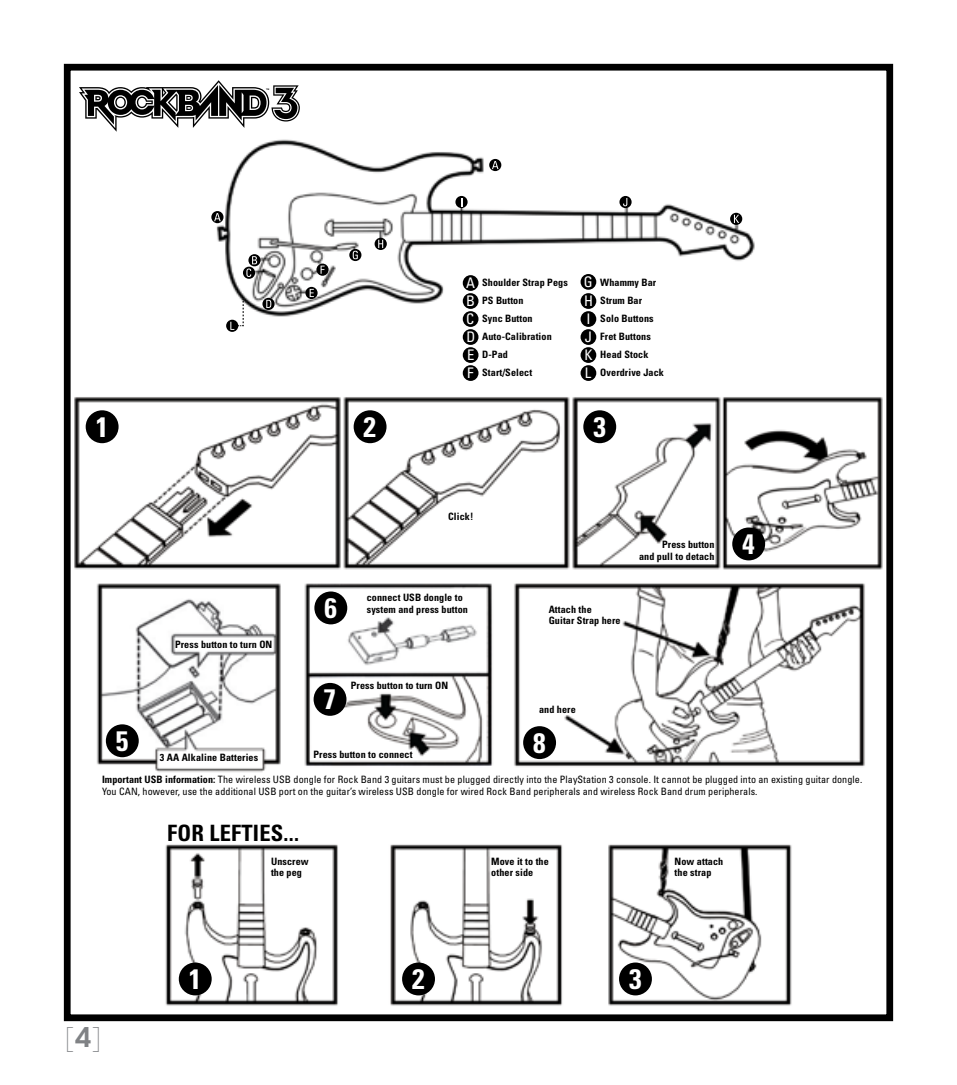
<style>
.page{position:relative;width:957px;height:1085px;background:#fff}
.page>*{position:absolute;margin:0;border:0;box-sizing:border-box;transform-origin:0 0}
.t1{font:700 condensed 28.12px "Univers";color:#fff}
.t2{font:200 27px "ITC Avant Garde Std";color:#808285}
.t3{font:700 condensed 22.5px "Univers";letter-spacing:.01em;color:#000}
.t4{font:condensed 14.62px/18px "Univers";color:#fff;text-align:justify}
.t5{font:700 condensed 10.12px/18px "Univers";letter-spacing:.01em;color:#000}
.t6{font:condensed 10.12px/11.7px "Univers";letter-spacing:.01em;color:#000}
.s1{font-weight:700}
.s2{font-weight:600}
</style>
<div class="page">
<img style="left:64px;top:139px;width:829px;height:882px">
<div style="left:64px;top:64px;width:829px;height:956px;border:7px solid #000"></div>
<svg style="left:79px;top:80px;width:221px;height:52px"></svg>
<div style="left:86px;top:410px;width:33px;height:33px;background:#000;border-radius:50%"></div>
<div style="left:179px;top:962px;width:33px;height:33px;background:#000;border-radius:50%"></div>
<div style="left:354px;top:410px;width:32px;height:33px;background:#000;border-radius:50%"></div>
<div style="left:402px;top:962px;width:33px;height:33px;background:#000;border-radius:50%"></div>
<div style="left:583px;top:410px;width:33px;height:33px;background:#000;border-radius:50%"></div>
<div style="left:619px;top:962px;width:33px;height:33px;background:#000;border-radius:50%"></div>
<div style="left:732px;top:527px;width:33px;height:33px;background:#000;border-radius:50%"></div>
<div style="left:106px;top:724px;width:33px;height:33px;background:#000;border-radius:50%"></div>
<div style="left:314px;top:591px;width:33px;height:33px;background:#000;border-radius:50%"></div>
<div style="left:313px;top:682px;width:33px;height:33px;background:#000;border-radius:50%"></div>
<div style="left:523px;top:726px;width:33px;height:33px;background:#000;border-radius:50%"></div>
<svg style="left:211px;top:211px;width:12px;height:12px"></svg>
<svg style="left:214px;top:213px;width:7px;height:8px"></svg>
<svg style="left:489px;top:159px;width:12px;height:12px"></svg>
<svg style="left:492px;top:161px;width:6px;height:8px"></svg>
<svg style="left:248px;top:254px;width:13px;height:12px"></svg>
<svg style="left:243px;top:266px;width:12px;height:13px"></svg>
<svg style="left:246px;top:256px;width:11px;height:21px"></svg>
<svg style="left:262px;top:298px;width:13px;height:12px"></svg>
<svg style="left:266px;top:300px;width:5px;height:8px"></svg>
<svg style="left:305px;top:287px;width:13px;height:12px"></svg>
<svg style="left:310px;top:289px;width:4px;height:8px"></svg>
<svg style="left:316px;top:263px;width:12px;height:13px"></svg>
<svg style="left:320px;top:265px;width:4px;height:9px"></svg>
<svg style="left:349px;top:249px;width:12px;height:12px"></svg>
<svg style="left:353px;top:251px;width:5px;height:8px"></svg>
<svg style="left:455px;top:196px;width:12px;height:12px"></svg>
<svg style="left:619px;top:196px;width:12px;height:12px"></svg>
<svg style="left:623px;top:198px;width:4px;height:8px"></svg>
<svg style="left:730px;top:213px;width:12px;height:12px"></svg>
<svg style="left:734px;top:215px;width:5px;height:8px"></svg>
<div style="left:226px;top:320px;width:12px;height:12px;background:#000;border-radius:50%"></div>
<svg style="left:230px;top:299px;width:14px;height:31px"></svg>
<svg style="left:374px;top:238px;width:13px;height:12px"></svg>
<svg style="left:378px;top:240px;width:5px;height:8px"></svg>
<div style="left:463px;top:275px;width:15px;height:16px;background:#000;border-radius:50%"></div>
<div style="left:463px;top:293px;width:15px;height:16px;background:#000;border-radius:50%"></div>
<div style="left:463px;top:311px;width:15px;height:16px;background:#000;border-radius:50%"></div>
<div style="left:463px;top:329px;width:15px;height:16px;background:#000;border-radius:50%"></div>
<div style="left:463px;top:347px;width:15px;height:16px;background:#000;border-radius:50%"></div>
<div style="left:463px;top:365px;width:15px;height:16px;background:#000;border-radius:50%"></div>
<div style="left:580px;top:274px;width:16px;height:16px;background:#000;border-radius:50%"></div>
<div style="left:580px;top:293px;width:16px;height:16px;background:#000;border-radius:50%"></div>
<div style="left:580px;top:311px;width:16px;height:16px;background:#000;border-radius:50%"></div>
<div style="left:580px;top:329px;width:16px;height:16px;background:#000;border-radius:50%"></div>
<div style="left:580px;top:347px;width:16px;height:16px;background:#000;border-radius:50%"></div>
<div style="left:580px;top:365px;width:16px;height:16px;background:#000;border-radius:50%"></div>
<h1 class="t1" style="left:96px;top:409px;width:14px">1</h1>
<p class="t5" style="left:175px;top:634px;width:99px">Press button to turn ON</p>
<h1 class="t1" style="left:116px;top:723px;width:14px">5</h1>
<p class="t5" style="left:160px;top:748px;width:100px">3 AA Alkaline Batteries</p>
<h1 class="t1" style="left:364px;top:409px;width:14px">2</h1>
<h3 class="t4" style="left:466px;top:274px;width:11px">A B C D E F</h3>
<h3 class="t4" style="left:584px;top:272px;width:10px;text-align:left">G<br>H<br>I<br>J<br>K<br>L</h3>
<p class="t5" style="left:482px;top:273px;width:87px">Shoulder Strap Pegs<br>PS Button<br>Sync Button<br>Auto-Calibration<br>D-Pad<br>Start/Select</p>
<p class="t5" style="left:600px;top:273px;width:65px">Whammy Bar<br>Strum Bar<br>Solo Buttons<br>Fret Buttons<br>Head Stock<br>Overdrive Jack</p>
<h1 class="t1" style="left:593px;top:409px;width:14px">3</h1>
<p class="t5" style="left:448px;top:507px;width:27px">Click!</p>
<h1 class="t1" style="left:324px;top:590px;width:14px">6</h1>
<p class="t5" style="left:367px;top:591px;width:103px;line-height:11.7px">connect USB dongle to system and press button</p>
<h1 class="t1" style="left:324px;top:682px;width:14px">7</h1>
<p class="t5" style="left:351px;top:676px;width:99px">Press button to turn ON</p>
<p class="t5" style="left:313px;top:744px;width:100px">Press button to connect</p>
<p class="t5" style="left:549px;top:603px;width:73px;line-height:11.7px">Attach the<br>Guitar Strap here</p>
<p class="t5" style="left:639px;top:538px;width:77px;line-height:11.7px;text-align:right">Press button<br>and pull to detach</p>
<h1 class="t1" style="left:742px;top:526px;width:14px">4</h1>
<p class="t5" style="left:539px;top:700px;width:38px">and here</p>
<h1 class="t1" style="left:533px;top:725px;width:14px">8</h1>
<p class="t6" style="left:102px;top:773px;width:762px"><span class="s1">Important USB information:</span> The wireless USB dongle for Rock Band 3 guitars must be plugged directly into the PlayStation 3 console. It cannot be plugged into an existing guitar dongle.<br>You CAN, however, use the additional USB port on the guitar’s wireless USB dongle for wired Rock Band peripherals and wireless Rock Band drum peripherals.</p>
<h2 class="t2" style="left:64px;top:1021px;width:41px">[<span class="s2">4</span>]</h2>
<h3 class="t3" style="left:167px;top:818px;width:133px">FOR LEFTIES...</h3>
<h1 class="t1" style="left:189px;top:961px;width:14px">1</h1>
<p class="t5" style="left:271px;top:855px;width:39px;line-height:11.7px">Unscrew the peg</p>
<h1 class="t1" style="left:412px;top:961px;width:14px">2</h1>
<p class="t5" style="left:491px;top:855px;width:59px;line-height:11.7px">Move it to the other side</p>
<p class="t5" style="left:674px;top:855px;width:50px;line-height:11.7px">Now attach the strap</p>
<h1 class="t1" style="left:629px;top:961px;width:14px">3</h1>
</div>
